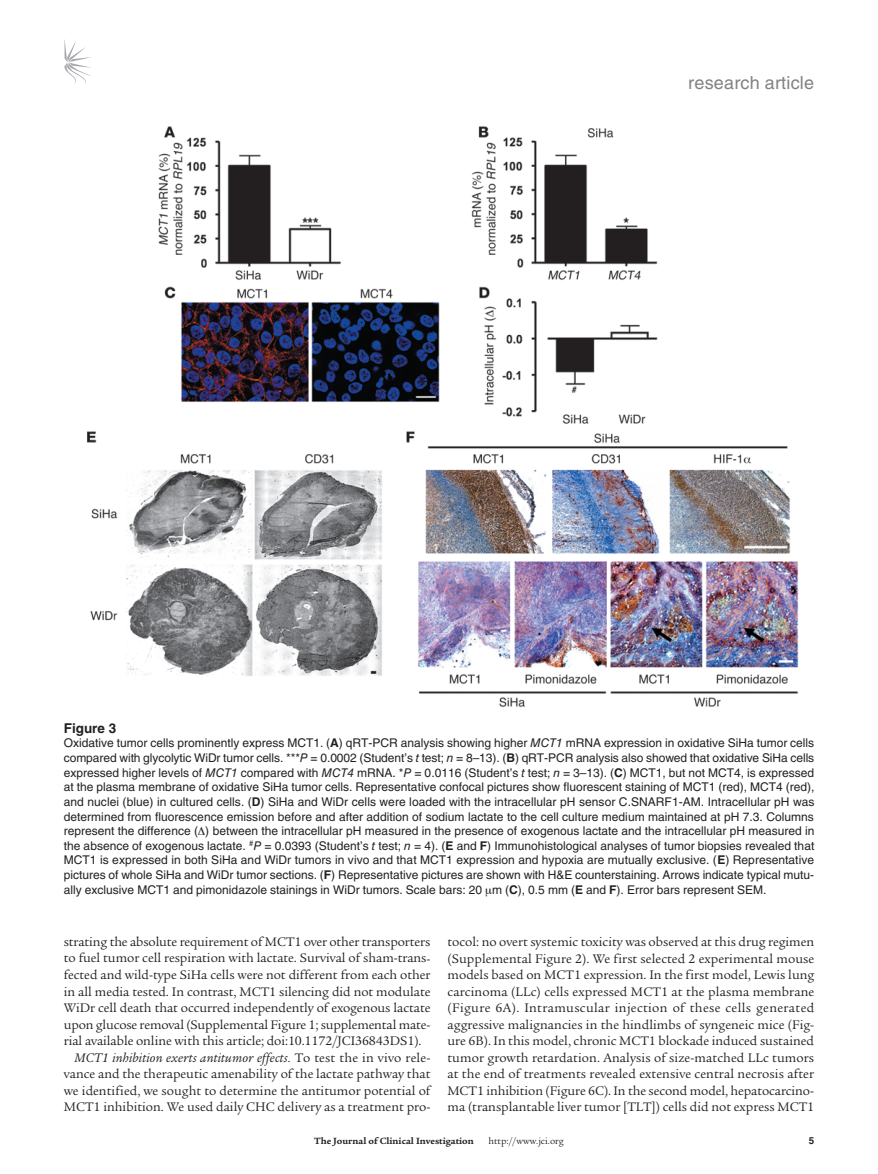
<style>
.page{position:relative;width:878px;height:1174px;background:#fff}
.page>*{position:absolute;margin:0;border:0;box-sizing:border-box;transform-origin:0 0}
.t1{font:18px "Helvetica LT Std";letter-spacing:.01em;color:#808285}
.t2{font:13.5px/16.5px "Legacy Serif Std";letter-spacing:-.005em;color:#231f20;text-align:justify}
.t3{font:italic 13.5px "Legacy Serif Std";letter-spacing:.015em;color:#231f20}
.t4{font:700 13.5px "Helvetica LT Std";color:#231f20}
.t5{font:12px/14.5px "Helvetica LT Std";color:#231f20;text-align:justify}
.t6{font:700 9.75px "Legacy Serif Std";color:#231f20}
.t7{font:9.75px "Legacy Serif Std";color:#231f20}
.s1{font-weight:700}
.s2{font-style:italic}
.s3{font-style:normal}
</style>
<div class="page">
<svg style="left:64px;top:39px;width:27px;height:45px"></svg>
<img style="left:87px;top:126px;width:712px;height:581px">
<h1 class="t1" style="left:688px;top:72px;width:127px">research article</h1>
<p class="t4" style="left:64px;top:720px;width:53px">Figure 3</p>
<p class="t5" style="left:64px;top:736px;width:752px">Oxidative tumor cells prominently express MCT1. (<span class="s1">A</span>) qRT-PCR analysis showing higher <span class="s2">MCT1</span> mRNA expression in oxidative SiHa tumor cells compared with glycolytic WiDr tumor cells. ***<span class="s2">P =</span> 0.0002 (Student’s <span class="s2">t</span> test; <span class="s2">n =</span> 8–13). (<span class="s1">B</span>) qRT-PCR analysis also showed that oxidative SiHa cells expressed higher levels of <span class="s2">MCT1</span> compared with <span class="s2">MCT4</span> mRNA. *<span class="s2">P =</span> 0.0116 (Student’s <span class="s2">t</span> test; <span class="s2">n =</span> 3–13). (<span class="s1">C</span>) MCT1, but not MCT4, is expressed at the plasma membrane of oxidative SiHa tumor cells. Representative confocal pictures show fluorescent staining of MCT1 (red), MCT4 (red), and nuclei (blue) in cultured cells. (<span class="s1">D</span>) SiHa and WiDr cells were loaded with the intracellular pH sensor C.SNARF1-AM. Intracellular pH was determined from fluorescence emission before and after addition of sodium lactate to the cell culture medium maintained at pH 7.3. Columns represent the difference ( ) between the intracellular pH measured in the presence of exogenous lactate and the intracellular pH measured in the absence of exogenous lactate. <sup>#</sup><span class="s2">P =</span> 0.0393 (Student’s <span class="s2">t</span> test; <span class="s2">n =</span> 4). (<span class="s1">E</span> and <span class="s1">F</span>) Immunohistological analyses of tumor biopsies revealed that MCT1 is expressed in both SiHa and WiDr tumors in vivo and that MCT1 expression and hypoxia are mutually exclusive. (<span class="s1">E</span>) Representative pictures of whole SiHa and WiDr tumor sections. (<span class="s1">F</span>) Representative pictures are shown with H&amp;E counterstaining. Arrows indicate typical mutu&shy;ally exclusive MCT1 and pimonidazole stainings in WiDr tumors. Scale bars: 20 m (<span class="s1">C</span>), 0.5 mm (<span class="s1">E</span> and <span class="s1">F</span>). Error bars represent SEM.</p>
<p class="t2" style="left:64px;top:933px;width:368px">strating the absolute requirement of MCT1 over other transporters</p>
<p class="t2" style="left:64px;top:950px;width:368px">to fuel tumor cell respiration with lactate. Survival of sham-trans-</p>
<p class="t2" style="left:64px;top:966px;width:368px">fected and wild-type SiHa cells were not different from each other</p>
<p class="t2" style="left:64px;top:983px;width:368px">in all media tested. In contrast, MCT1 silencing did not modulate</p>
<p class="t2" style="left:64px;top:999px;width:368px">WiDr cell death that occurred independently of exogenous lactate</p>
<p class="t2" style="left:64px;top:1016px;width:368px">upon glucose removal (Supplemental Figure 1; supplemental mate-</p>
<p class="t2" style="left:64px;top:1032px;width:359px">rial available online with this article; doi:10.1172/JCI36843DS1).</p>
<p class="t3" style="left:74px;top:1049px;width:357px">MCT1 inhibition exerts antitumor effects. <span class="s3">To test the in vivo rele-</span></p>
<p class="t2" style="left:64px;top:1065px;width:368px">vance and the therapeutic amenability of the lactate pathway that</p>
<p class="t2" style="left:64px;top:1082px;width:368px">we identified, we sought to determine the antitumor potential of</p>
<p class="t2" style="left:64px;top:1098px;width:368px">MCT1 inhibition. We used daily CHC delivery as a treatment pro-</p>
<p class="t2" style="left:447px;top:933px;width:368px">tocol: no overt systemic toxicity was observed at this drug regimen (Supplemental Figure 2). We first selected 2 experimental mouse models based on MCT1 expression. In the first model, Lewis lung carcinoma (LLc) cells expressed MCT1 at the plasma membrane (Figure 6A). Intramuscular injection of these cells generated aggressive malignancies in the hindlimbs of syngeneic mice (Fig&shy;ure 6B). In this model, chronic MCT1 blockade induced sustained tumor growth retardation. Analysis of size-matched LLc tumors at the end of treatments revealed extensive central necrosis after MCT1 inhibition (Figure 6C). In the second model, hepatocarcino&shy;ma (transplantable liver tumor [TLT]) cells did not express MCT1</p>
<p class="t6" style="left:314px;top:1135px;width:161px">The Journal of Clinical Investigation</p>
<p class="t7" style="left:488px;top:1135px;width:77px">http://www.jci.org</p>
</div>
